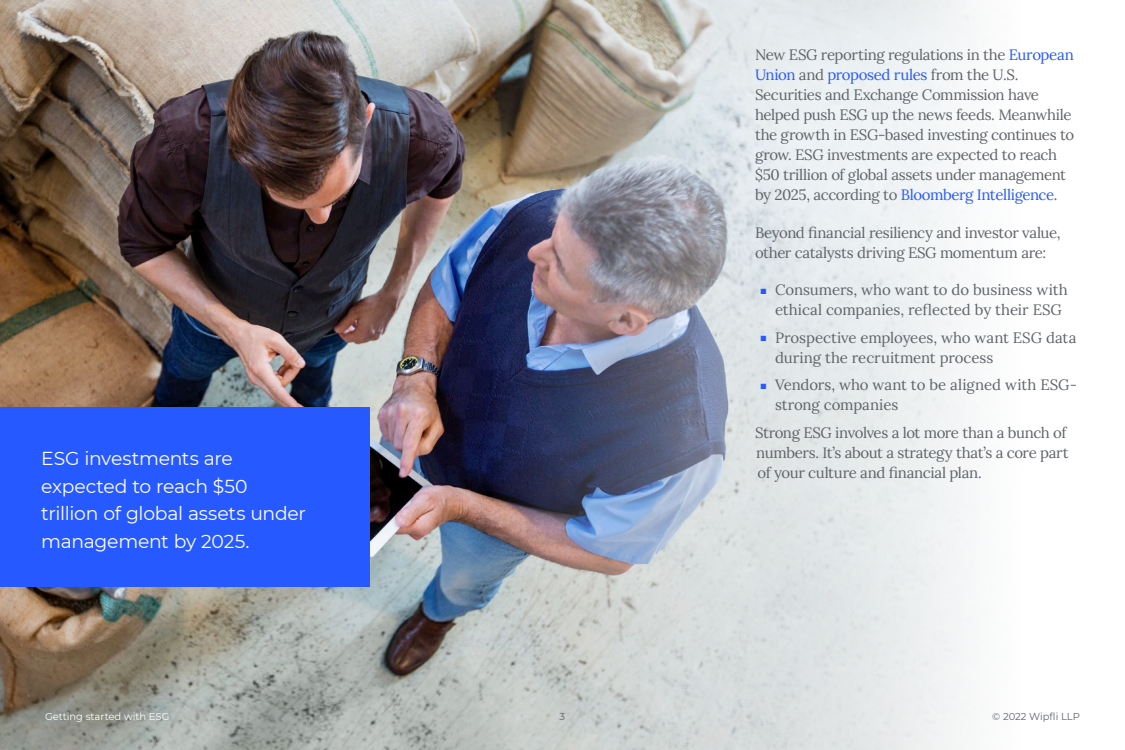
<style>
.page{position:relative;width:1125px;height:750px;background:#fff}
.page>*{position:absolute;margin:0;border:0;box-sizing:border-box;transform-origin:0 0}
.Body_Copy{font:18.75px/27.5px "Montserrat";letter-spacing:-.015em;color:#fff}
.Body_Copy-2{font:15px/20px "Lora";letter-spacing:-.02em;color:#606468}
.t1{font:10px "Montserrat";color:#fff}
.t2{font:10px "Montserrat";color:#606468}
.t3{font:500 10px "Montserrat";color:#606468}
.s1{color:#2659ff}
.s2{font-family:"Arial";font-size:11.25px;color:#2659ff}
</style>
<div class="page">
<img style="left:0;top:0;width:494px;height:750px">
<div style="left:0;top:408px;width:370px;height:180px;background:#2659ff"></div>
<img style="left:494px;top:0;width:482px;height:750px">
<p class="Body_Copy" style="left:41px;top:444px;width:266px">ESG investments are expected to reach $50 trillion of global assets under management by 2025.</p>
<p class="t1" style="left:45px;top:709px;width:126px">Getting started with ESG</p>
<p class="t3" style="left:560px;top:709px;width:7px">3</p>
<p class="Body_Copy-2" style="left:755px;top:44px;width:321px">New ESG reporting regulations in the <span class="s1">European Union</span> and <span class="s1">proposed rules</span> from the U.S.<br>Securities and Exchange Commission have helped push ESG up the news feeds. Meanwhile the growth in ESG-based investing continues to grow. ESG investments are expected to reach $50 trillion of global assets under management by 2025, according to <span class="s1">Bloomberg Intelligence</span>.</p>
<p class="Body_Copy-2" style="left:755px;top:221px;width:307px">Beyond financial resiliency and investor value, other catalysts driving ESG momentum are:</p>
<p class="Body_Copy-2" style="left:775px;top:279px;width:294px;text-indent:-15px"><span class="s2">■</span> Consumers, who want to do business with ethical companies, reflected by their ESG</p>
<p class="Body_Copy-2" style="left:775px;top:326px;width:303px;text-indent:-15px"><span class="s2">■</span> Prospective employees, who want ESG data during the recruitment process</p>
<p class="Body_Copy-2" style="left:775px;top:374px;width:304px;text-indent:-15px"><span class="s2">■</span> Vendors, who want to be aligned with ESG&shy;strong companies</p>
<p class="Body_Copy-2" style="left:755px;top:421px;width:315px">Strong ESG involves a lot more than a bunch of numbers. It’s about a strategy that’s a core part of your culture and financial plan.</p>
<p class="t2" style="left:992px;top:709px;width:89px">© 2022 Wipfli LLP</p>
</div>
